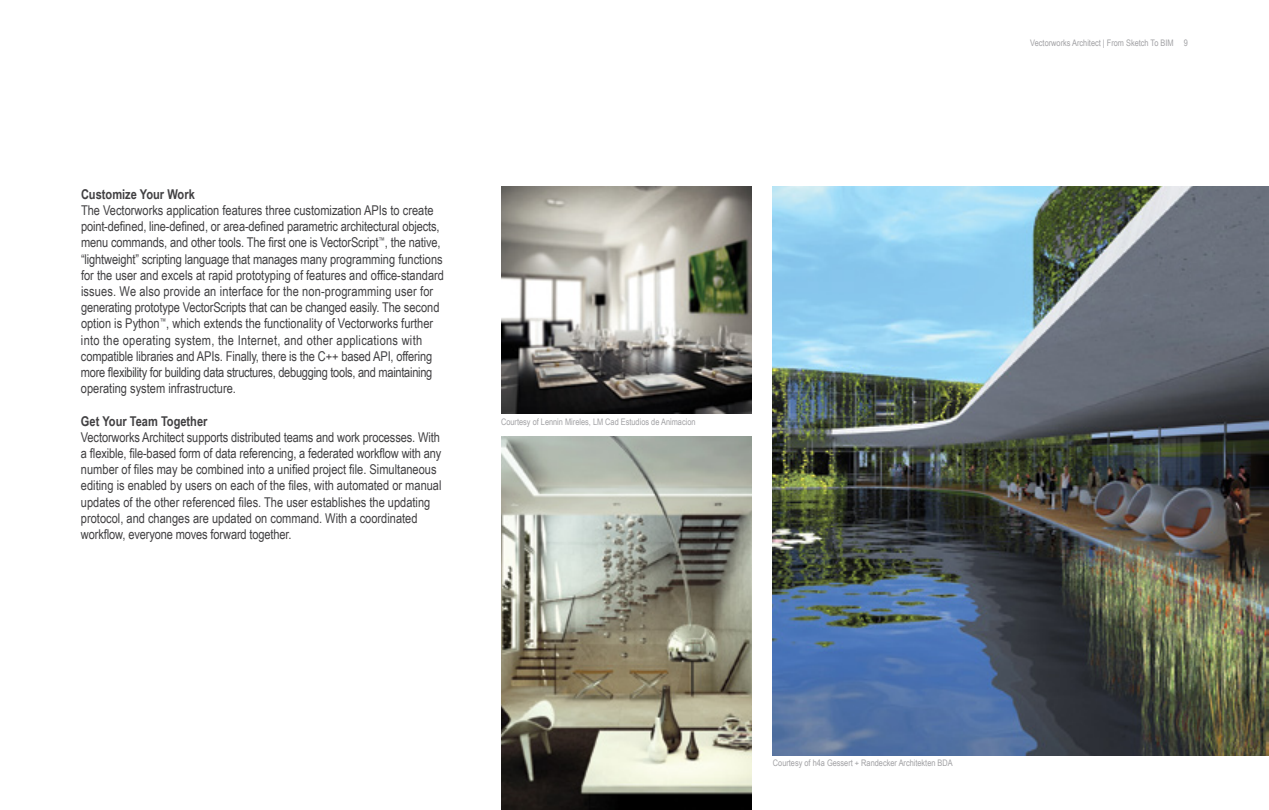
<style>
.page{position:relative;width:1269px;height:810px;background:#fff}
.page>*{position:absolute;margin:0;border:0;box-sizing:border-box;transform-origin:0 0}
.t1{font:13.5px/16.2px "Arial Narrow";color:#414042}
.t2{font:700 13.5px "Arial Narrow";color:#414042}
.t3{font:9px "Arial Narrow";color:#a1a1a4}
</style>
<div class="page">
<img style="left:501px;top:187px;width:251px;height:226px">
<img style="left:773px;top:187px;width:496px;height:569px">
<img style="left:501px;top:437px;width:251px;height:373px">
<p class="t2" style="left:81px;top:184px;width:115px">Customize Your Work</p>
<p class="t1" style="left:81px;top:202px;width:365px">The Vectorworks application features three customization APIs to create point-defined, line-defined, or area-defined parametric architectural objects, menu commands, and other tools. The first one is VectorScript<sup>™</sup>, the native, “lightweight” scripting language that manages many programming functions for the user and excels at rapid prototyping of features and office-standard issues. We also provide an interface for the non-programming user for generating prototype VectorScripts that can be changed easily. The second option is Python<sup>™</sup>, which extends the functionality of Vectorworks further into the operating system, the Internet, and other applications with compatible libraries and APIs. Finally, there is the C++ based API, offering more flexibility for building data structures, debugging tools, and maintaining operating system infrastructure.</p>
<p class="t2" style="left:81px;top:411px;width:128px">Get Your Team Together</p>
<p class="t1" style="left:81px;top:428px;width:362px">Vectorworks Architect supports distributed teams and work processes. With a flexible, file-based form of data referencing, a federated workflow with any number of files may be combined into a unified project file. Simultaneous editing is enabled by users on each of the files, with automated or manual updates of the other referenced files. The user establishes the updating protocol, and changes are updated on command. With a coordinated workflow, everyone moves forward together.</p>
<p class="t3" style="left:501px;top:415px;width:196px">Courtesy of Lennin Mireles, LM Cad Estudios de Animacion</p>
<p class="t3" style="left:1030px;top:36px;width:159px">Vectorworks Architect | From Sketch To BIM 9</p>
<p class="t3" style="left:773px;top:757px;width:181px">Courtesy of h4a Gessert + Randecker Architekten BDA</p>
</div>
